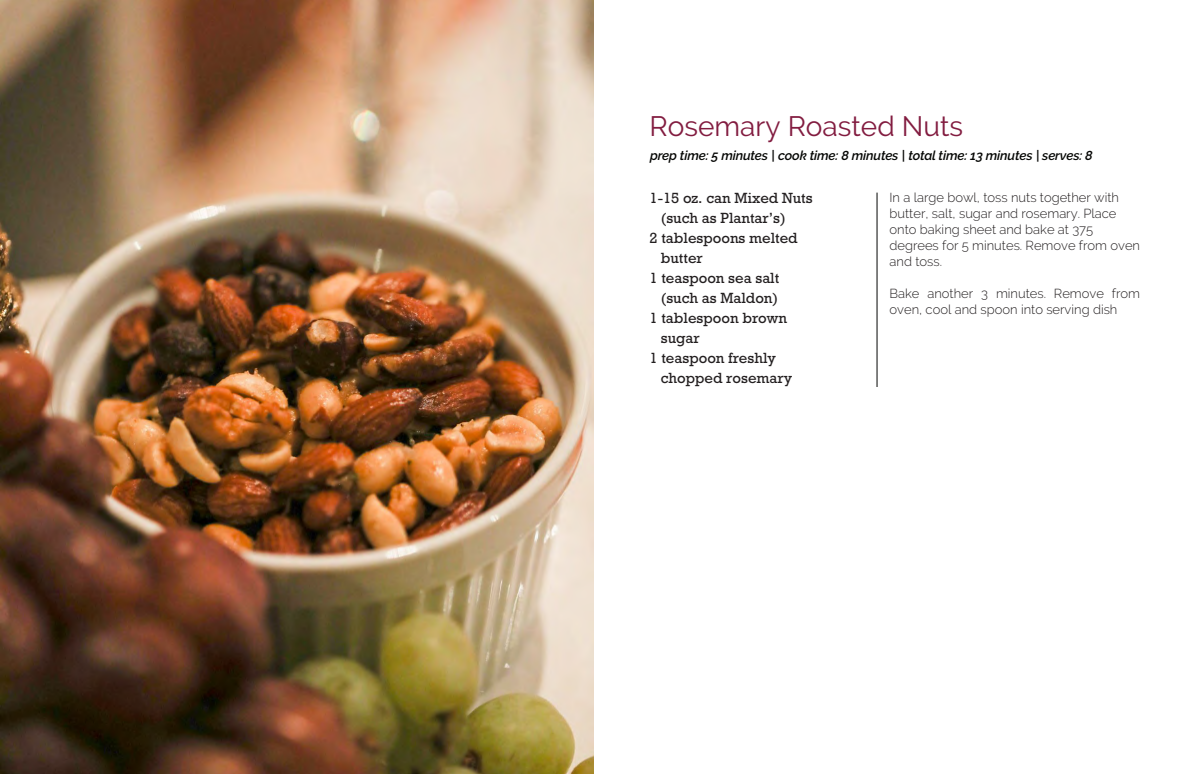
<style>
.page{position:relative;width:1188px;height:774px;background:#fff}
.page>*{position:absolute;margin:0;border:0;box-sizing:border-box;transform-origin:0 0}
.t1{font:28px "Raleway";color:#821c40}
.t2{font:15px "Rockwell Std";color:#231f20}
.t3{font:300 13px/16px "Raleway";color:#231f20}
.t4{font:italic 600 13px "Raleway";letter-spacing:-.01em;color:#040503}
</style>
<div class="page">
<img style="left:0;top:0;width:594px;height:774px">
<hr style="left:877px;top:193px;width:1px;height:194px;background:#040503">
<h1 class="t1" style="left:650px;top:109px;width:315px">Rosemary Roasted Nuts</h1>
<p class="t4" style="left:650px;top:147px;width:444px">prep time: 5 minutes | cook time: 8 minutes | total time: 13 minutes | serves: 8</p>
<p class="t2" style="left:650px;top:189px;width:165px">1-15 oz. can Mixed Nuts</p>
<p class="t2" style="left:661px;top:209px;width:126px">(such as Plantar’s)</p>
<p class="t2" style="left:650px;top:229px;width:150px">2 tablespoons melted</p>
<p class="t2" style="left:661px;top:249px;width:44px">butter</p>
<p class="t2" style="left:650px;top:269px;width:131px">1 teaspoon sea salt</p>
<p class="t2" style="left:661px;top:289px;width:119px">(such as Maldon)</p>
<p class="t2" style="left:650px;top:309px;width:139px">1 tablespoon brown</p>
<p class="t2" style="left:661px;top:329px;width:40px">sugar</p>
<p class="t2" style="left:650px;top:349px;width:128px">1 teaspoon freshly</p>
<p class="t2" style="left:661px;top:369px;width:133px">chopped rosemary</p>
<p class="t3" style="left:890px;top:189px;width:252px">In a large bowl, toss nuts together with butter, salt, sugar and rosemary. Place onto baking sheet and bake at 375 degrees for 5 minutes. Remove from oven and toss.</p>
<p class="t3" style="left:890px;top:285px;width:252px">Bake another 3 minutes. Remove from oven, cool and spoon into serving dish</p>
</div>
